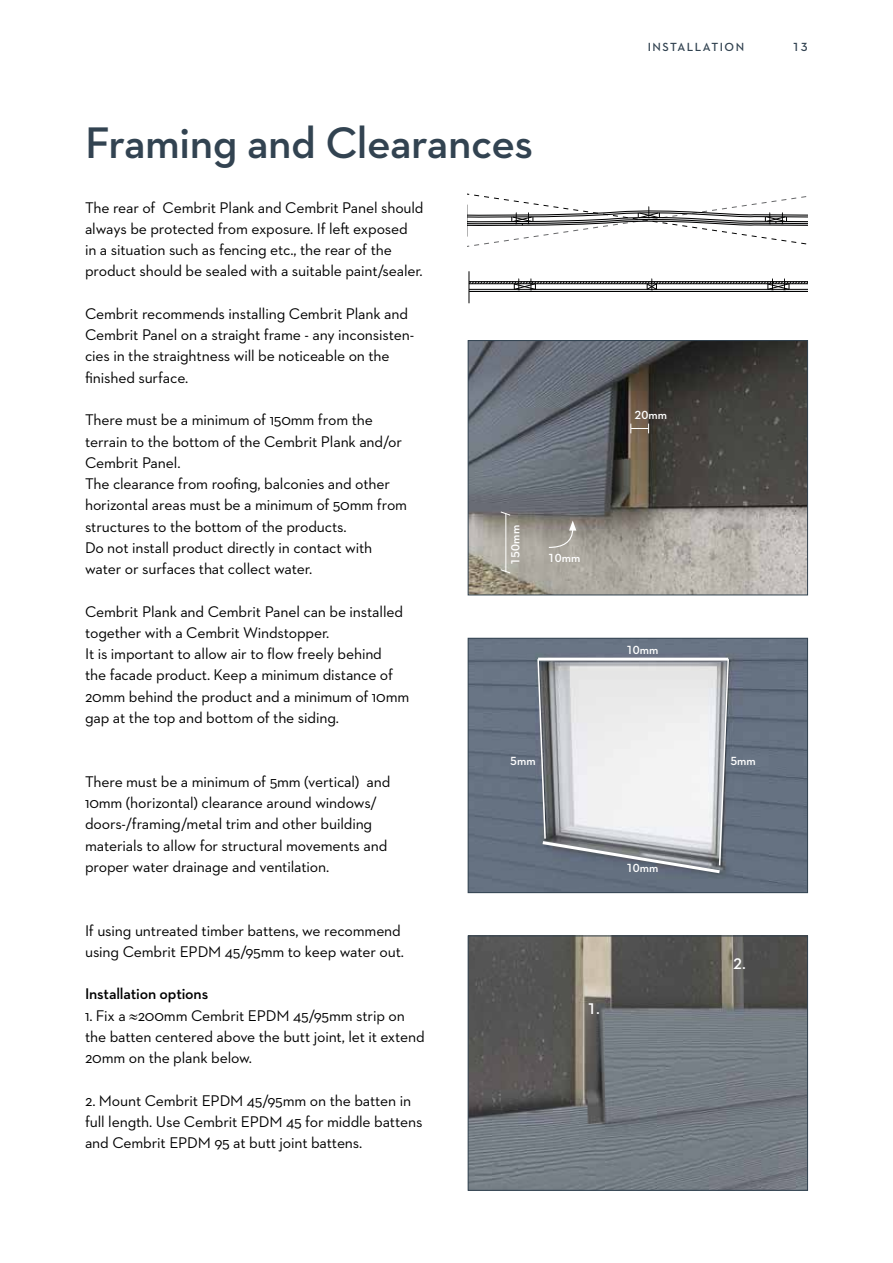
<style>
.page{position:relative;width:893px;height:1263px;background:#fff}
.page>*{position:absolute;margin:0;border:0;box-sizing:border-box;transform-origin:0 0}
.t1{font:600 45px "Neutraface 2 Text";letter-spacing:-.01em;color:#324351}
.t2{font:15.75px/21.3px "Neutraface 2 Text";letter-spacing:-.01em;color:#000}
.t3{font:600 15.75px "Neutraface 2 Text";letter-spacing:-.01em;color:#000}
.t4{font:600 15.75px "Neutraface 2 Text";color:#fff}
.t5{font:600 12px "Neutraface 2 Text";color:#fff}
.t6{font:600 12px "Neutraface 2 Text";letter-spacing:.125em;color:#324351}
</style>
<div class="page">
<img style="left:470px;top:937px;width:336px;height:252px">
<div style="left:468px;top:935px;width:340px;height:256px;border:1px solid #324351"></div>
<hr style="left:469px;top:289px;width:339px;height:2px;background:#e1e2e3">
<hr style="left:469px;top:271px;width:1px;height:32px;background:#000">
<svg style="left:468px;top:194px;width:340px;height:53px"></svg>
<hr style="left:469px;top:291px;width:339px;height:1px;background:#000">
<svg style="left:469px;top:278px;width:339px;height:12px"></svg>
<img style="left:470px;top:342px;width:336px;height:251px">
<div style="left:468px;top:340px;width:340px;height:255px;border:1px solid #324351"></div>
<img style="left:470px;top:640px;width:336px;height:251px">
<div style="left:468px;top:638px;width:340px;height:255px;border:1px solid #324351"></div>
<hr style="left:505px;top:513px;width:1px;height:59px;background:#fffffd">
<svg style="left:500px;top:569px;width:11px;height:5px"></svg>
<svg style="left:500px;top:511px;width:11px;height:5px"></svg>
<svg style="left:630px;top:424px;width:19px;height:9px"></svg>
<svg style="left:537px;top:657px;width:193px;height:218px"></svg>
<svg style="left:548px;top:520px;width:28px;height:28px"></svg>
<h1 class="t1" style="left:85px;top:114px;width:450px">Framing and Clearances</h1>
<p class="t2" style="left:85px;top:196px;width:340px">The rear of Cembrit Plank and Cembrit Panel should always be protected from exposure. If left exposed<br>in a situation such as fencing etc., the rear of the product should be sealed with a suitable paint/sealer.</p>
<p class="t2" style="left:85px;top:303px;width:331px">Cembrit recommends installing Cembrit Plank and Cembrit Panel on a straight frame - any inconsisten&shy;cies in the straightness will be noticeable on the finished surface.</p>
<p class="t2" style="left:85px;top:409px;width:324px">There must be a minimum of 150mm from the terrain to the bottom of the Cembrit Plank and/or Cembrit Panel.<br>The clearance from roofing, balconies and other horizontal areas must be a minimum of 50mm from structures to the bottom of the products.<br>Do not install product directly in contact with water or surfaces that collect water.</p>
<p class="t2" style="left:85px;top:600px;width:326px">Cembrit Plank and Cembrit Panel can be installed together with a Cembrit Windstopper.<br>It is important to allow air to flow freely behind<br>the facade product. Keep a minimum distance of 20mm behind the product and a minimum of 10mm gap at the top and bottom of the siding.</p>
<p class="t5" style="left:508px;top:564px;width:41px;rotate:-90deg">150mm</p>
<p class="t5" style="left:548px;top:550px;width:34px">10mm</p>
<p class="t6" style="left:648px;top:39px;width:98px">INSTALLATION</p>
<p class="t6" style="left:792px;top:39px;width:17px">13</p>
<p class="t5" style="left:635px;top:407px;width:34px">20mm</p>
<p class="t5" style="left:626px;top:642px;width:34px">10mm</p>
<p class="t2" style="left:85px;top:770px;width:307px">There must be a minimum of 5mm (vertical) and 10mm (horizontal) clearance around windows/ doors-/framing/metal trim and other building materials to allow for structural movements and proper water drainage and ventilation.</p>
<p class="t2" style="left:85px;top:919px;width:321px">If using untreated timber battens, we recommend using Cembrit EPDM 45/95mm to keep water out.</p>
<p class="t3" style="left:85px;top:984px;width:125px">Installation options</p>
<p class="t2" style="left:85px;top:1004px;width:341px">1. Fix a ≈200mm Cembrit EPDM 45/95mm strip on the batten centered above the butt joint, let it extend<br>20mm on the plank below.</p>
<p class="t2" style="left:85px;top:1089px;width:339px">2. Mount Cembrit EPDM 45/95mm on the batten in full length. Use Cembrit EPDM 45 for middle battens and Cembrit EPDM 95 at butt joint battens.</p>
<p class="t5" style="left:510px;top:754px;width:27px">5mm</p>
<p class="t5" style="left:730px;top:754px;width:27px">5mm</p>
<p class="t5" style="left:626px;top:860px;width:34px">10mm</p>
<p class="t4" style="left:587px;top:998px;width:14px">1.</p>
<p class="t4" style="left:733px;top:954px;width:14px">2.</p>
</div>
